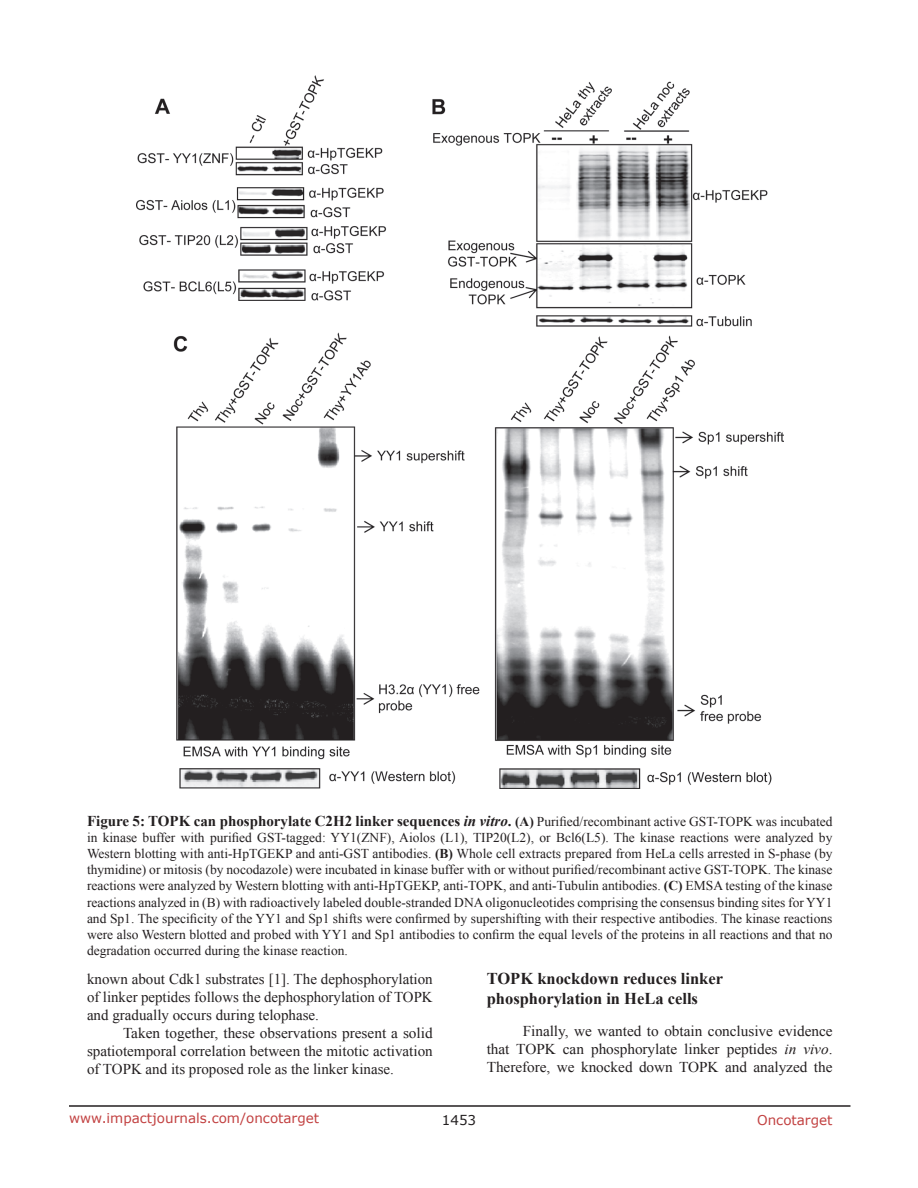
<style>
.page{position:relative;width:918px;height:1188px;background:#fff}
.page>*{position:absolute;margin:0;border:0;box-sizing:border-box;transform-origin:0 0}
.SubHeading{font:700 16.5px/19.8px "Times New Roman";color:#231f20}
.BodyText{font:15px/18px "Times New Roman";color:#231f20;text-align:justify}
.FigureText{font:700 15px "Times New Roman";color:#231f20}
.FigureText-2{font:13.5px/16.2px "Times New Roman";color:#231f20;text-align:justify}
.t1{font:13.5px "Verdana";color:#c24141}
.t2{font:13.5px "Verdana";color:#231f20}
.s1{font-style:italic}
.s2{font-size:13.5px}
.s3{font-weight:400;font-size:13.5px}
.s4{font-weight:700}
</style>
<div class="page">
<hr style="left:69px;top:1105px;width:781px;height:2px;background:#231f20">
<img style="left:136px;top:75px;width:647px;height:713px">
<p class="FigureText" style="left:87px;top:810px;width:747px">Figure 5: TOPK can phosphorylate C2H2 linker sequences <span class="s1">in vitro</span>. <span class="s2">(A)</span> <span class="s3">Purified/recombinant active GST-TOPK was incubated</span></p>
<p class="FigureText-2" style="left:87px;top:829px;width:747px">in kinase buffer with purified GST-tagged: YY1(ZNF), Aiolos (L1), TIP20(L2), or Bcl6(L5). The kinase reactions were analyzed by Western blotting with anti-HpTGEKP and anti-GST antibodies. <span class="s4">(B)</span> Whole cell extracts prepared from HeLa cells arrested in S-phase (by thymidine) or mitosis (by nocodazole) were incubated in kinase buffer with or without purified/recombinant active GST-TOPK. The kinase reactions were analyzed by Western blotting with anti-HpTGEKP, anti-TOPK, and anti-Tubulin antibodies. <span class="s4">(C)</span> EMSA testing of the kinase reactions analyzed in (B) with radioactively labeled double-stranded DNA oligonucleotides comprising the consensus binding sites for YY1 and Sp1. The specificity of the YY1 and Sp1 shifts were confirmed by supershifting with their respective antibodies. The kinase reactions were also Western blotted and probed with YY1 and Sp1 antibodies to confirm the equal levels of the proteins in all reactions and that no degradation occurred during the kinase reaction.</p>
<p class="BodyText" style="left:87px;top:969px;width:347px">known about Cdk1 substrates [1]. The dephosphorylation of linker peptides follows the dephosphorylation of TOPK and gradually occurs during telophase.</p>
<p class="BodyText" style="left:87px;top:1023px;width:347px;text-indent:36px">Taken together, these observations present a solid spatiotemporal correlation between the mitotic activation of TOPK and its proposed role as the linker kinase.</p>
<p class="SubHeading" style="left:487px;top:969px;width:238px">TOPK knockdown reduces linker phosphorylation in HeLa cells</p>
<p class="BodyText" style="left:487px;top:1021px;width:347px;text-indent:36px">Finally, we wanted to obtain conclusive evidence that TOPK can phosphorylate linker peptides <span class="s1">in vivo</span>.<br>Therefore, we knocked down TOPK and analyzed the</p>
<p class="t1" style="left:69px;top:1109px;width:252px">www.impactjournals.com/oncotarget</p>
<p class="t2" style="left:442px;top:1111px;width:36px">1453</p>
<p class="t1" style="left:757px;top:1111px;width:77px">Oncotarget</p>
</div>
